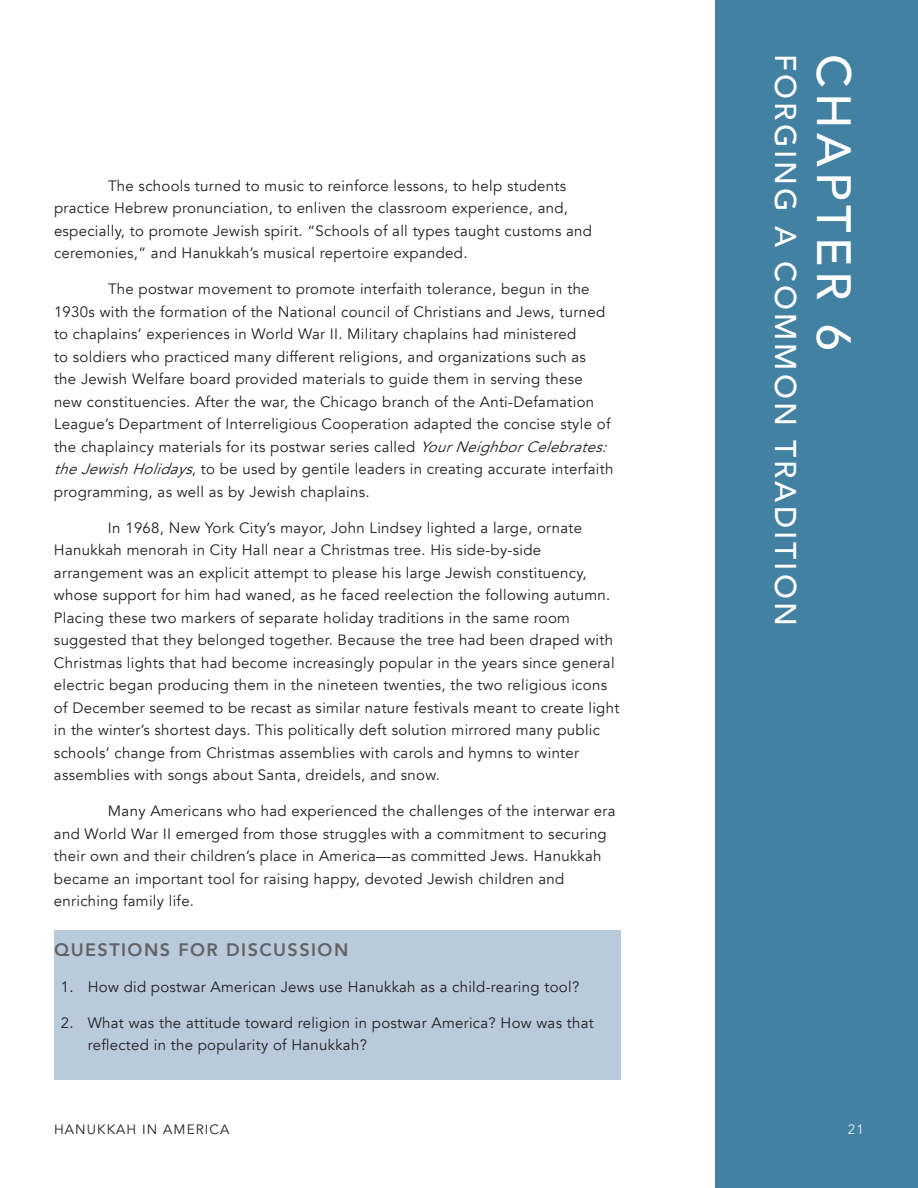
<style>
.page{position:relative;width:918px;height:1188px;background:#fff}
.page>*{position:absolute;margin:0;border:0;box-sizing:border-box;transform-origin:0 0}
.t1{font:500 48px "Avenir";letter-spacing:.1em;color:#fff}
.t2{font:500 30px "Avenir";letter-spacing:.1em;color:#fff}
.t3{font:800 18px "Avenir";letter-spacing:.08em;color:#636366}
.t4{font:15px/22.5px "Avenir";letter-spacing:.02em;color:#231f20}
.t5{font:13.5px "Avenir";letter-spacing:.08em;color:#231f20}
.t6{font:13.5px "Avenir";color:#eeeeef}
.s1{font-style:italic}
</style>
<div class="page">
<div style="left:54px;top:931px;width:567px;height:149px;background:#b8cadb"></div>
<div style="left:716px;top:0;width:202px;height:1188px;background:#4281a1"></div>
<p class="t4" style="left:54px;top:174px;width:540px;text-indent:54px">The schools turned to music to reinforce lessons, to help students practice Hebrew pronunciation, to enliven the classroom experience, and, especially, to promote Jewish spirit. “Schools of all types taught customs and ceremonies,” and Hanukkah’s musical repertoire expanded.</p>
<p class="t4" style="left:54px;top:278px;width:561px;text-indent:54px">The postwar movement to promote interfaith tolerance, begun in the 1930s with the formation of the National council of Christians and Jews, turned to chaplains’ experiences in World War II. Military chaplains had ministered<br>to soldiers who practiced many different religions, and organizations such as<br>the Jewish Welfare board provided materials to guide them in serving these new constituencies. After the war, the Chicago branch of the Anti-Defamation League’s Department of Interreligious Cooperation adapted the concise style of the chaplaincy materials for its postwar series called <span class="s1">YourNeighborCelebrates: theJewishHolidays</span>, to be used by gentile leaders in creating accurate interfaith programming, as well as by Jewish chaplains.</p>
<p class="t4" style="left:54px;top:516px;width:567px;text-indent:54px">In 1968, New York City’s mayor, John Lindsey lighted a large, ornate Hanukkah menorah in City Hall near a Christmas tree. His side-by-side arrangement was an explicit attempt to please his large Jewish constituency, whose support for him had waned, as he faced reelection the following autumn.<br>Placing these two markers of separate holiday traditions in the same room suggested that they belonged together. Because the tree had been draped with Christmas lights that had become increasingly popular in the years since general electric began producing them in the nineteen twenties, the two religious icons of December seemed to be recast as similar nature festivals meant to create light in the winter’s shortest days. This politically deft solution mirrored many public schools’ change from Christmas assemblies with carols and hymns to winter assemblies with songs about Santa, dreidels, and snow.</p>
<p class="t4" style="left:54px;top:800px;width:563px;text-indent:54px">Many Americans who had experienced the challenges of the interwar era and World War II emerged from those struggles with a commitment to securing their own and their children’s place in America—as committed Jews. Hanukkah became an important tool for raising happy, devoted Jewish children and enriching family life.</p>
<p class="t3" style="left:54px;top:935px;width:296px">QUESTIONS FOR DISCUSSION</p>
<p class="t4" style="left:61px;top:975px;width:520px">1. How did postwar American Jews use Hanukkah as a child-rearing tool?</p>
<p class="t4" style="left:88px;top:1011px;width:508px;text-indent:-27px">2. What was the attitude toward religion in postwar America? How was that reflected in the popularity of Hanukkah?</p>
<h2 class="t2" style="left:812px;top:54px;width:573px;rotate:90deg">FORGING A COMMON TRADITION</h2>
<h1 class="t1" style="left:875px;top:54px;width:298px;rotate:90deg">CHAPTER 6</h1>
<p class="t5" style="left:54px;top:1121px;width:177px">HANUKKAH IN AMERICA</p>
<p class="t6" style="left:848px;top:1121px;width:18px">21</p>
</div>
